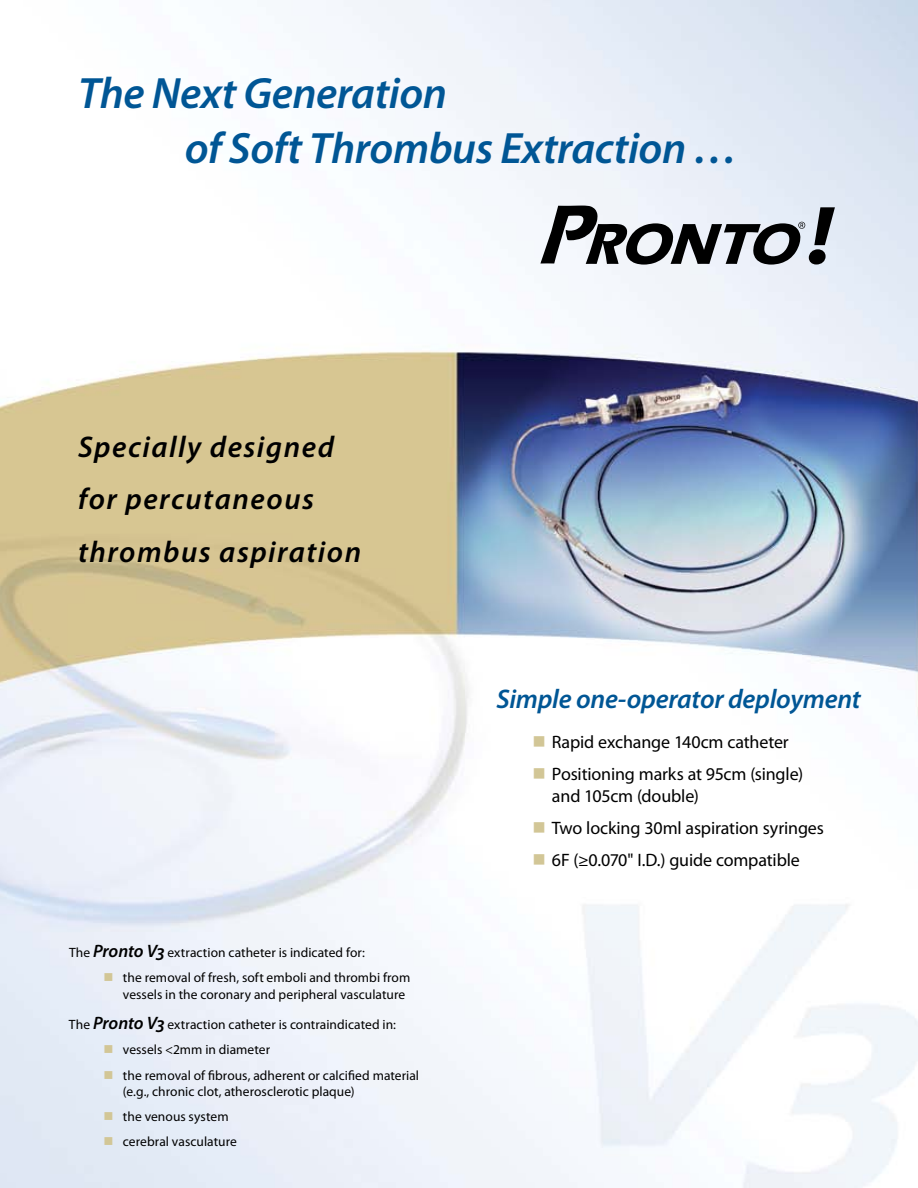
<style>
.page{position:relative;width:918px;height:1188px;background:#fff}
.page>*{position:absolute;margin:0;border:0;box-sizing:border-box;transform-origin:0 0}
.t1{font:italic 700 83.4px "Myriad Pro";color:#000;scale:1.12 1}
.t2{font:italic 600 44.1px/55.1px "Myriad Pro";letter-spacing:-.01em;color:#005695}
.t3{font:italic 600 30px/52.5px "Myriad Pro";letter-spacing:.05em;color:#000}
.t4{font:italic 600 27px "Myriad Pro";letter-spacing:-.01em;color:#005695}
.t5{font:18px/21.6px "Myriad Pro";letter-spacing:-.01em;color:#000}
.t6{font:13.5px/16.2px "Myriad Pro";letter-spacing:.005em;color:#000}
.s1{font-weight:600;font-style:italic;font-size:18px}
.s2{color:#d2c696}
</style>
<div class="page">
<img style="left:0;top:0;width:918px;height:1188px">
<svg style="left:540px;top:205px;width:265px;height:61px"></svg>
<h2 class="t2" style="left:185px;top:64px;width:554px;text-indent:-107px">The Next Generation<br>of Soft Thrombus Extraction …</h2>
<h3 class="t3" style="left:78px;top:420px;width:285px">Specially designed for percutaneous thrombus aspiration</h3>
<h1 class="t1" style="left:808px;top:181px;width:24px">!</h1>
<p class="t6" style="left:69px;top:944px;width:298px">The <span class="s1">Pronto V3</span> extraction catheter is indicated for:</p>
<p class="t6" style="left:123px;top:970px;width:289px;text-indent:-19px"><span class="s2">■</span> the removal of fresh, soft emboli and thrombi from vessels in the coronary and peripheral vasculature</p>
<p class="t6" style="left:69px;top:1016px;width:328px">The <span class="s1">Pronto V3</span> extraction catheter is contraindicated in:</p>
<p class="t6" style="left:104px;top:1042px;width:168px"><span class="s2">■</span> vessels &lt;2mm in diameter</p>
<p class="t6" style="left:123px;top:1067px;width:298px;text-indent:-19px"><span class="s2">■</span> the removal of fibrous, adherent or calcified material (e.g., chronic clot, atherosclerotic plaque)</p>
<p class="t6" style="left:104px;top:1108px;width:127px"><span class="s2">■</span> the venous system</p>
<p class="t6" style="left:104px;top:1133px;width:135px"><span class="s2">■</span> cerebral vasculature</p>
<h3 class="t4" style="left:496px;top:682px;width:366px">Simple one-operator deployment</h3>
<h3 class="t5" style="left:532px;top:730px;width:258px"><span class="s2">■</span> Rapid exchange 140cm catheter</h3>
<h3 class="t5" style="left:552px;top:763px;width:253px;text-indent:-19px"><span class="s2">■</span> Positioning marks at 95cm (single) and 105cm (double)</h3>
<h3 class="t5" style="left:532px;top:817px;width:293px"><span class="s2">■</span> Two locking 30ml aspiration syringes</h3>
<h3 class="t5" style="left:532px;top:849px;width:269px"><span class="s2">■</span> 6F (≥0.070" I.D.) guide compatible</h3>
</div>
